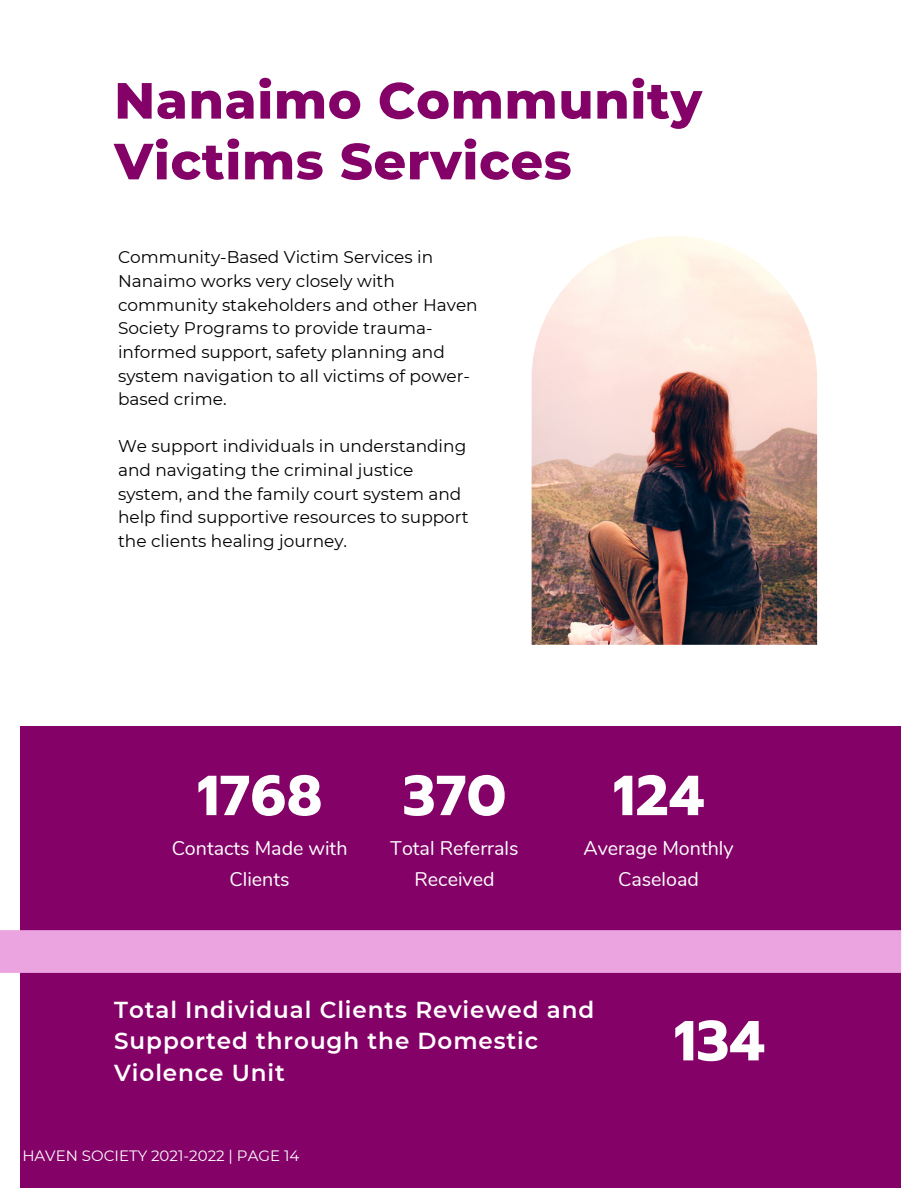
<style>
.page{position:relative;width:918px;height:1188px;background:#fff}
.page>*{position:absolute;margin:0;border:0;box-sizing:border-box;transform-origin:0 0}
.t1{font:700 56.4px "Prompt";letter-spacing:.015em;color:#fefefe}
.t2{font:800 50.85px/60.8px "Montserrat";letter-spacing:.015em;color:#840267}
.t3{font:600 23.1px/31.5px "Montserrat";letter-spacing:.04em;color:#fff}
.t4{font:19.65px/30.3px "Nunito";color:#fff;text-align:center}
.t5{font:16.95px/23.7px "Montserrat";color:#000}
.t6{font:15px "Montserrat";color:#fefefe}
</style>
<div class="page">
<div style="left:20px;top:726px;width:880px;height:462px;background:#840267"></div>
<div style="left:0;top:930px;width:901px;height:43px;background:#eca4e1"></div>
<img style="left:532px;top:236px;width:285px;height:409px">
<h2 class="t2" style="left:114px;top:70px;width:589px">Nanaimo Community<br>Victims Services</h2>
<p class="t5" style="left:118px;top:246px;width:361px">Community-Based Victim Services in Nanaimo works very closely with community stakeholders and other Haven Society Programs to provide trauma&shy;informed support, safety planning and system navigation to all victims of power&shy;based crime.</p>
<p class="t5" style="left:118px;top:435px;width:352px">We support individuals in understanding and navigating the criminal justice system, and the family court system and help find supportive resources to support the clients healing journey.</p>
<h1 class="t1" style="left:197px;top:754px;width:127px">1768</h1>
<p class="t4" style="left:172px;top:834px;width:177px">Contacts Made with<br>Clients</p>
<h1 class="t1" style="left:403px;top:754px;width:105px">370</h1>
<p class="t4" style="left:390px;top:834px;width:130px">Total Referrals<br>Received</p>
<h1 class="t1" style="left:613px;top:754px;width:93px">124</h1>
<p class="t4" style="left:583px;top:834px;width:152px">Average Monthly<br>Caseload</p>
<h3 class="t3" style="left:114px;top:994px;width:482px">Total Individual Clients Reviewed and<br>Supported through the Domestic<br>Violence Unit</h3>
<p class="t6" style="left:22px;top:1147px;width:279px">HAVEN SOCIETY 2021-2022 | PAGE 14</p>
<h1 class="t1" style="left:674px;top:999px;width:92px">134</h1>
</div>
